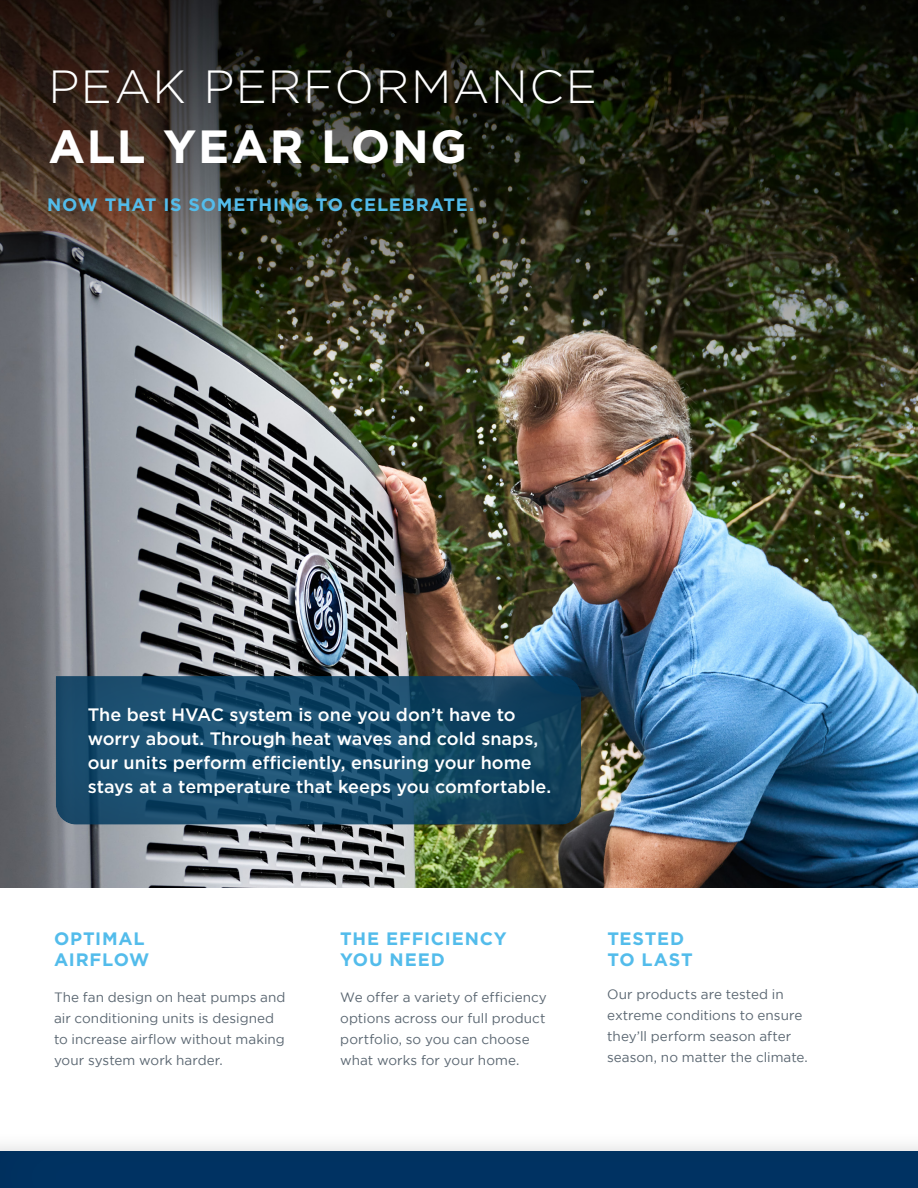
<style>
.page{position:relative;width:918px;height:1188px;background:#fff}
.page>*{position:absolute;margin:0;border:0;box-sizing:border-box;transform-origin:0 0}
.t1{font:300 46.5px/60px "Gotham";letter-spacing:.03em;color:#fff}
.t2{font:500 18px/24px "Gotham";color:#fff}
.t3{font:700 18px/21px "Gotham";letter-spacing:.04em;color:#53bceb}
.t4{font:13.5px/21px "Gotham";color:#5a6671}
.s1{font-weight:700}
</style>
<div class="page">
<img style="left:0;top:0;width:918px;height:888px">
<div style="left:55px;top:675px;width:528px;height:150px;background:#05466d;opacity:.4"></div>
<div style="left:0;top:1132px;width:918px;height:56px;background:#f9f9f9"></div>
<div style="left:0;top:1149px;width:918px;height:39px;background:#003262"></div>
<p class="t1" style="left:48px;top:56px;width:550px">PEAK PERFORMANCE<br><span class="s1">ALL YEAR LONG</span></p>
<p class="t3" style="left:47px;top:194px;width:429px">NOW THAT IS SOMETHING TO CELEBRATE.</p>
<p class="t2" style="left:88px;top:702px;width:465px">The best HVAC system is one you don’t have to worry about. Through heat waves and cold snaps, our units perform efficiently, ensuring your home stays at a temperature that keeps you comfortable.</p>
<p class="t3" style="left:340px;top:928px;width:168px">THE EFFICIENCY</p>
<p class="t3" style="left:340px;top:949px;width:106px">YOU NEED</p>
<p class="t3" style="left:54px;top:928px;width:97px">OPTIMAL<br>AIRFLOW</p>
<p class="t3" style="left:607px;top:928px;width:87px">TESTED<br>TO LAST</p>
<p class="t4" style="left:54px;top:986px;width:233px">The fan design on heat pumps and air conditioning units is designed to increase airflow without making your system work harder.</p>
<p class="t4" style="left:340px;top:987px;width:208px">We offer a variety of efficiency options across our full product portfolio, so you can choose what works for your home.</p>
<p class="t4" style="left:607px;top:984px;width:202px">Our products are tested in extreme conditions to ensure they’ll perform season after season, no matter the climate.</p>
</div>
